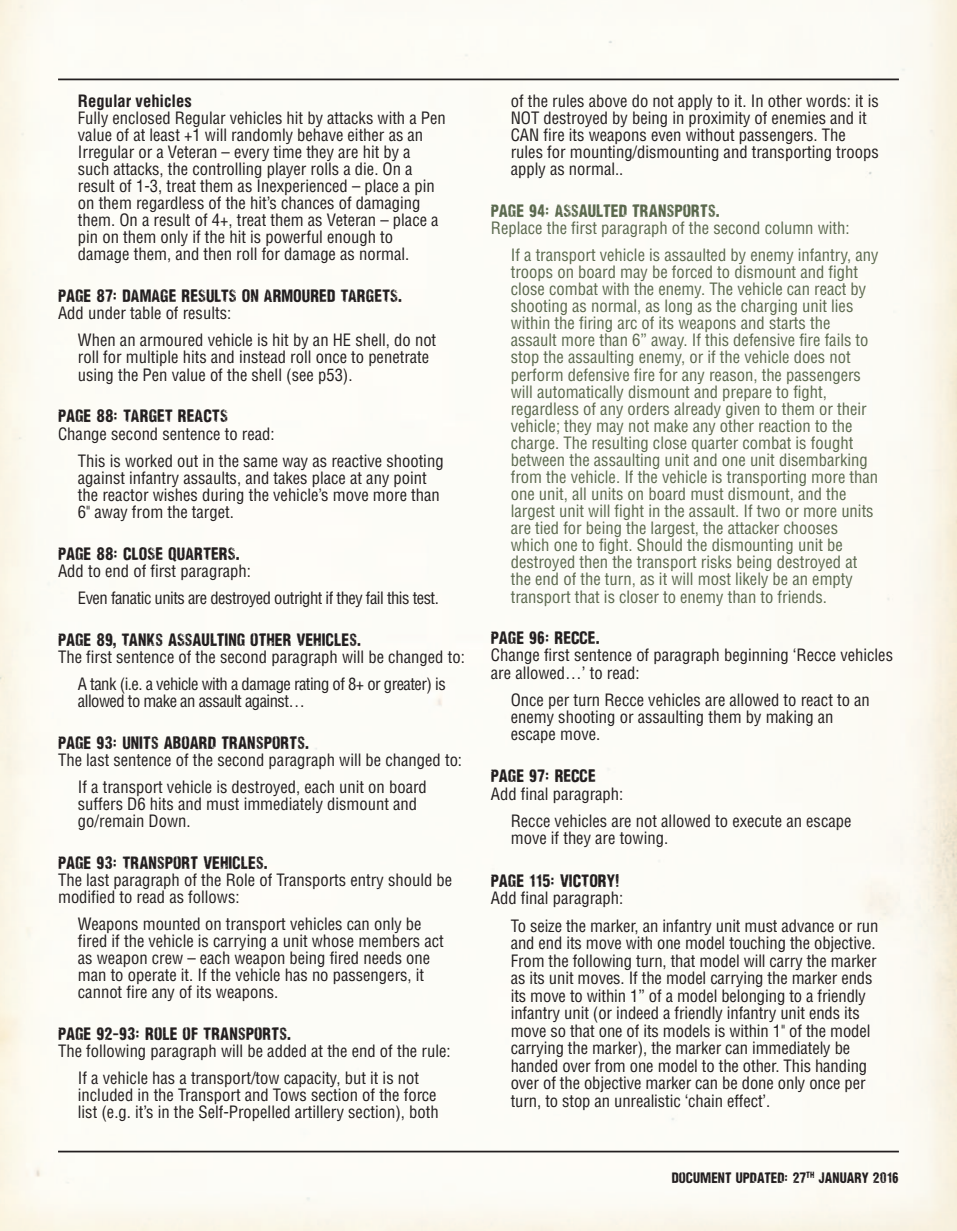
<style>
.page{position:relative;width:957px;height:1231px;background:#fff}
.page>*{position:absolute;margin:0;border:0;box-sizing:border-box;transform-origin:0 0}
.t1{font:condensed 16.62px/17.2px "Helvetica";color:#231f20}
.t2{font:condensed 16.62px/17.2px "Helvetica";color:#5b694e}
.t3{font:16.62px "Nidex";color:#231f20}
.t4{font:condensed 16.62px/26.9px "Helvetica";letter-spacing:-.03em;color:#231f20}
.t5{font:16.62px "Nidex";color:#5b694e}
.t6{font:700 condensed 16.62px "Helvetica";color:#231f20}
.t7{font:14px "Nidex";color:#231f20}
</style>
<div class="page">
<img style="left:0;top:0;width:956px;height:1230px">
<hr style="left:58px;top:78px;width:840px;height:2px;background:#231f20">
<hr style="left:58px;top:1150px;width:840px;height:2px;background:#231f20">
<p class="t6" style="left:78px;top:91px;width:115px">Regular vehicles</p>
<p class="t1" style="left:78px;top:109px;width:369px">Fully enclosed Regular vehicles hit by attacks with a Pen value of at least +1 will randomly behave either as an Irregular or a Veteran – every time they are hit by a such attacks, the controlling player rolls a die. On a result of 1-3, treat them as Inexperienced – place a pin on them regardless of the hit’s chances of damaging them. On a result of 4+, treat them as Veteran – place a pin on them only if the hit is powerful enough to damage them, and then roll for damage as normal.</p>
<p class="t3" style="left:58px;top:289px;width:346px">PAGE 87: DAMAGE RESULTS ON ARMOURED TARGETS.</p>
<p class="t1" style="left:78px;top:300px;width:360px;line-height:26.9px;text-indent:-20px">Add under table of results:<br>When an armoured vehicle is hit by an HE shell, do not</p>
<p class="t1" style="left:78px;top:349px;width:353px">roll for multiple hits and instead roll once to penetrate using the Pen value of the shell (see p53).</p>
<p class="t3" style="left:58px;top:409px;width:171px">PAGE 88: TARGET REACTS</p>
<p class="t1" style="left:78px;top:420px;width:367px;line-height:26.9px;text-indent:-20px">Change second sentence to read:<br>This is worked out in the same way as reactive shooting</p>
<p class="t1" style="left:78px;top:469px;width:363px">against infantry assaults, and takes place at any point the reactor wishes during the vehicle’s move more than<br>6" away from the target.</p>
<p class="t3" style="left:58px;top:546px;width:183px">PAGE 88: CLOSE QUARTERS.</p>
<p class="t4" style="left:78px;top:557px;width:362px;text-indent:-20px">Add to end of first paragraph:<br>Even fanatic units are destroyed outright if they fail this test.</p>
<p class="t3" style="left:58px;top:632px;width:305px">PAGE 89, TANKS ASSAULTING OTHER VEHICLES.</p>
<p class="t1" style="left:58px;top:643px;width:408px;line-height:26.9px;text-align:center">The first sentence of the second paragraph will be changed to:<br>A tank (i.e. a vehicle with a damage rating of 8+ or greater) is</p>
<p class="t4" style="left:78px;top:687px;width:229px">allowed to make an assault against…</p>
<p class="t3" style="left:58px;top:735px;width:253px">PAGE 93: UNITS ABOARD TRANSPORTS.</p>
<p class="t1" style="left:78px;top:746px;width:385px;line-height:26.9px;text-indent:-20px">The last sentence of the second paragraph will be changed to:<br>If a transport vehicle is destroyed, each unit on board</p>
<p class="t1" style="left:78px;top:795px;width:341px">suffers D6 hits and must immediately dismount and go/remain Down.</p>
<p class="t3" style="left:58px;top:855px;width:211px">PAGE 93: TRANSPORT VEHICLES.</p>
<p class="t1" style="left:58px;top:871px;width:396px">The last paragraph of the Role of Transports entry should be modified to read as follows:</p>
<p class="t1" style="left:78px;top:915px;width:367px">Weapons mounted on transport vehicles can only be fired if the vehicle is carrying a unit whose members act as weapon crew – each weapon being fired needs one man to operate it. If the vehicle has no passengers, it cannot fire any of its weapons.</p>
<p class="t3" style="left:58px;top:1027px;width:235px">PAGE 92-93: ROLE OF TRANSPORTS.</p>
<p class="t1" style="left:78px;top:1037px;width:374px;line-height:26.9px;text-indent:-20px">The following paragraph will be added at the end of the rule:<br>If a vehicle has a transport/tow capacity, but it is not</p>
<p class="t1" style="left:78px;top:1086px;width:362px">included in the Transport and Tows section of the force list (e.g. it’s in the Self-Propelled artillery section), both</p>
<p class="t1" style="left:510px;top:92px;width:369px">of the rules above do not apply to it. In other words: it is NOT destroyed by being in proximity of enemies and it CAN fire its weapons even without passengers. The rules for mounting/dismounting and transporting troops apply as normal..</p>
<p class="t5" style="left:491px;top:204px;width:231px">PAGE 94: ASSAULTED TRANSPORTS.</p>
<p class="t2" style="left:510px;top:215px;width:369px;line-height:26.9px;text-indent:-20px">Replace the first paragraph of the second column with:<br>If a transport vehicle is assaulted by enemy infantry, any</p>
<p class="t2" style="left:510px;top:264px;width:369px">troops on board may be forced to dismount and fight close combat with the enemy. The vehicle can react by shooting as normal, as long as the charging unit lies within the firing arc of its weapons and starts the assault more than 6” away. If this defensive fire fails to stop the assaulting enemy, or if the vehicle does not perform defensive fire for any reason, the passengers will automatically dismount and prepare to fight, regardless of any orders already given to them or their vehicle; they may not make any other reaction to the charge. The resulting close quarter combat is fought between the assaulting unit and one unit disembarking from the vehicle. If the vehicle is transporting more than one unit, all units on board must dismount, and the largest unit will fight in the assault. If two or more units are tied for being the largest, the attacker chooses which one to fight. Should the dismounting unit be destroyed then the transport risks being destroyed at the end of the turn, as it will most likely be an empty transport that is closer to enemy than to friends.</p>
<p class="t3" style="left:491px;top:631px;width:110px">PAGE 96: RECCE.</p>
<p class="t1" style="left:491px;top:647px;width:403px">Change first sentence of paragraph beginning ‘Recce vehicles are allowed…’ to read:</p>
<p class="t1" style="left:510px;top:691px;width:360px">Once per turn Recce vehicles are allowed to react to an enemy shooting or assaulting them by making an escape move.</p>
<p class="t3" style="left:491px;top:769px;width:106px">PAGE 97: RECCE</p>
<p class="t1" style="left:510px;top:780px;width:342px;line-height:27.5px;text-indent:-20px">Add final paragraph:<br>Recce vehicles are not allowed to execute an escape</p>
<p class="t1" style="left:510px;top:830px;width:159px">move if they are towing.</p>
<p class="t3" style="left:491px;top:873px;width:130px">PAGE 115: VICTORY!</p>
<p class="t1" style="left:510px;top:884px;width:369px;line-height:27.5px;text-indent:-20px">Add final paragraph:<br>To seize the marker, an infantry unit must advance or run</p>
<p class="t1" style="left:510px;top:934px;width:367px">and end its move with one model touching the objective.<br>From the following turn, that model will carry the marker as its unit moves. If the model carrying the marker ends its move to within 1” of a model belonging to a friendly infantry unit (or indeed a friendly infantry unit ends its move so that one of its models is within 1" of the model carrying the marker), the marker can immediately be handed over from one model to the other. This handing over of the objective marker can be done only once per turn, to stop an unrealistic ‘chain effect’.</p>
<p class="t7" style="left:671px;top:1171px;width:229px">DOCUMENT UPDATED: 27<sup>TH</sup> JANUARY 2016</p>
</div>
